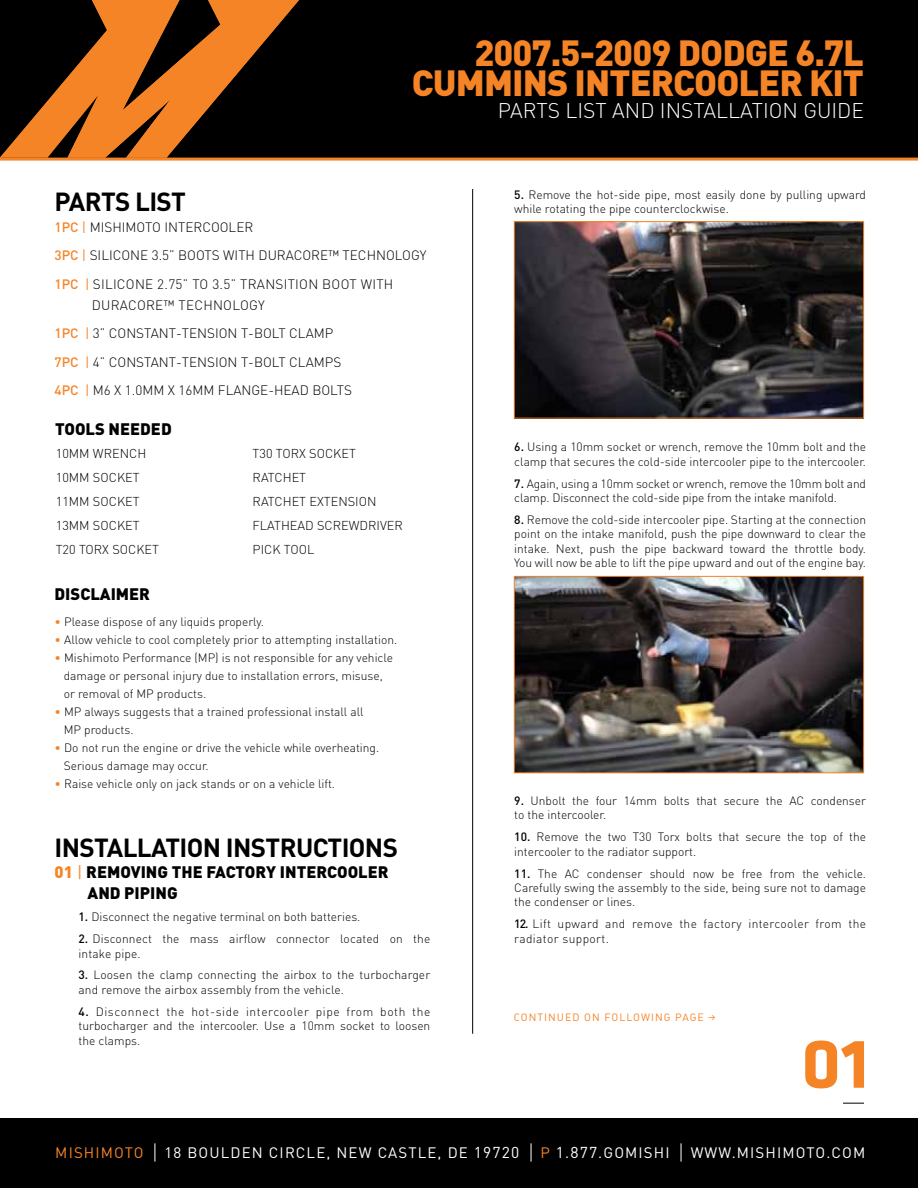
<style>
.page{position:relative;width:918px;height:1188px;background:#fff}
.page>*{position:absolute;margin:0;border:0;box-sizing:border-box;transform-origin:0 0}
.t1{font:700 72px "Klavika";color:#f58426}
.t2{font:900 36px/30px "DIN";letter-spacing:-.025em;color:#f58426}
.t3{font:700 25.95px "DIN";letter-spacing:-.025em;color:#000}
.t4{font:300 21px "DIN";color:#fff}
.t5{font:900 16.5px "DIN";color:#000}
.t6{font:15px "DIN";letter-spacing:.075em;color:#fff}
.t7{font:15px "DIN";letter-spacing:.075em;color:#f58426}
.t8{font:300 13.5px/28.7px "DIN";color:#000}
.t9{font:300 12.75px/24px "DIN";color:#000}
.t10{font:300 12px/14.4px "DIN";color:#000}
.t11{font:300 12px/14.4px "DIN";letter-spacing:.03em;color:#000}
.t12{font:10.5px "DIN Regular Alternate";letter-spacing:.1em;color:#f58426}
.s1{font-weight:500;color:#f58426}
.s2{font-weight:400;color:#f58426}
.s3{color:#f58426}
.s4{font-weight:500}
.s5{font-family:"Klavika Regular Arrows"}
.s6{font-size:15.6px}
</style>
<div class="page">
<div style="left:0;top:0;width:918px;height:161px;background:#000"></div>
<svg style="left:843px;top:1103px;width:21px;height:1px"></svg>
<hr style="left:472px;top:189px;width:1px;height:845px;background:#000">
<svg style="left:0;top:0;width:299px;height:158px;background:#753f12"></svg>
<img style="left:516px;top:223px;width:346px;height:193px">
<div style="left:514px;top:221px;width:350px;height:197px;border:1px solid #f58426"></div>
<img style="left:516px;top:578px;width:346px;height:193px">
<div style="left:514px;top:576px;width:350px;height:197px;border:1px solid #f58426"></div>
<div style="left:0;top:1119px;width:918px;height:69px;background:#000"></div>
<svg style="left:155px;top:1143px;width:1px;height:19px"></svg>
<svg style="left:531px;top:1143px;width:1px;height:19px"></svg>
<svg style="left:681px;top:1143px;width:1px;height:19px"></svg>
<h2 class="t2" style="left:412px;top:36px;width:450px;text-indent:62px">2007.5-2009 DODGE 6.7L<br>CUMMI</h2>
<h2 class="t2" style="left:523px;top:66px;width:238px">NS INTERCOOLER</h2>
<h2 class="t2" style="left:809px;top:66px;width:56px">KIT</h2>
<h3 class="t4" style="left:498px;top:98px;width:368px">PARTS LIST AND INSTALLATION GUIDE</h3>
<h3 class="t3" style="left:55px;top:184px;width:133px">PARTS LIST</h3>
<p class="t8" style="left:55px;top:212px;width:373px"><span class="s1">1PC</span> <span class="s2">|</span> MISHIMOTO INTERCOOLER<br><span class="s1">3PC</span> <span class="s2">|</span> SILICONE 3.5” BOOTS WITH DURACORE™ TECHNOLOGY<br><span class="s1">1PC</span> <span class="s2">|</span> SILICONE 2.75” TO 3.5” TRANSITION BOOT WITH</p>
<p class="t8" style="left:55px;top:290px;width:299px;text-indent:37px">DURACORE™ TECHNOLOGY<br><span class="s1">1PC</span> <span class="s2">|</span> 3” CONSTANT-TENSION T-BOLT CLAMP <span class="s1">7PC</span> <span class="s2">|</span> 4” CONSTANT-TENSION T-BOLT CLAMPS <span class="s1">4PC</span> <span class="s2">|</span> M6 X 1.0MM X 16MM FLANGE-HEAD BOLTS</p>
<h3 class="t5" style="left:55px;top:418px;width:116px">TOOLS NEEDED</h3>
<p class="t9" style="left:56px;top:441px;width:105px">10MM WRENCH<br>10MM SOCKET<br>11MM SOCKET<br>13MM SOCKET<br>T20 TORX SOCKET</p>
<p class="t9" style="left:253px;top:441px;width:152px">T30 TORX SOCKET<br>RATCHET<br>RATCHET EXTENSION<br>FLATHEAD SCREWDRIVER<br>PICK TOOL</p>
<h3 class="t5" style="left:55px;top:583px;width:97px">DISCLAIMER</h3>
<p class="t10" style="left:55px;top:614px;width:211px"><span class="s3">•</span> Please dispose of any liquids properly.</p>
<p class="t10" style="left:55px;top:632px;width:344px"><span class="s3">•</span> Allow vehicle to cool completely prior to attempting installation.</p>
<p class="t10" style="left:64px;top:648px;width:331px;line-height:18px;text-indent:-9px"><span class="s3">•</span> Mishimoto Performance (MP) is not responsible for any vehicle damage or personal injury due to installation errors, misuse, or removal of MP products.</p>
<p class="t10" style="left:64px;top:702px;width:301px;line-height:18px;text-indent:-9px"><span class="s3">•</span> MP always suggests that a trained professional install all<br>MP products.</p>
<p class="t10" style="left:64px;top:738px;width:317px;line-height:18px;text-indent:-9px"><span class="s3">•</span> Do not run the engine or drive the vehicle while overheating.<br>Serious damage may occur.</p>
<p class="t10" style="left:55px;top:776px;width:282px"><span class="s3">•</span> Raise vehicle only on jack stands or on a vehicle lift.</p>
<h3 class="t3" style="left:55px;top:831px;width:345px">INSTALLATION INSTRUCTIONS</h3>
<h3 class="t5" style="left:55px;top:861px;width:44px"><span class="s3">01</span> <span class="s2">|</span> REM</h3>
<h3 class="t5" style="left:120px;top:861px;width:197px">OVING THE FACTORY INTERC</h3>
<h3 class="t5" style="left:337px;top:861px;width:32px">OOLER</h3>
<h3 class="t5" style="left:88px;top:882px;width:80px">AND PIPING</h3>
<p class="t10" style="left:79px;top:910px;width:283px"><span class="s4">1.</span> Disconnect the negative terminal on both batteries.</p>
<p class="t10" style="left:79px;top:932px;width:353px"><span class="s4">2.</span> Disconnect the mass airflow connector located on the intake pipe.</p>
<p class="t10" style="left:79px;top:968px;width:353px"><span class="s4">3.</span> Loosen the clamp connecting the airbox to the turbocharger and remove the airbox assembly from the vehicle.</p>
<p class="t10" style="left:79px;top:1004px;width:353px;text-align:justify"><span class="s4">4.</span> Disconnect the hot-side intercooler pipe from both the turbocharger and the intercooler. Use a 10mm socket to loosen the clamps.</p>
<p class="t10" style="left:514px;top:187px;width:353px"><span class="s4">5.</span> Remove the hot-side pipe, most easily done by pulling upward while rotating the pipe counterclockwise.</p>
<p class="t10" style="left:514px;top:440px;width:353px"><span class="s4">6.</span> Using a 10mm socket or wrench, remove the 10mm bolt and the clamp that secures the cold-side intercooler pipe to the intercooler.</p>
<p class="t10" style="left:514px;top:476px;width:353px"><span class="s4">7.</span> Again, using a 10mm socket or wrench, remove the 10mm bolt and clamp. Disconnect the cold-side pipe from the intake manifold.</p>
<p class="t10" style="left:514px;top:512px;width:353px;text-align:justify"><span class="s4">8.</span> Remove the cold-side intercooler pipe. Starting at the connection point on the intake manifold, push the pipe downward to clear the intake. Next, push the pipe backward toward the throttle body.<br>You will now be able to lift the pipe upward and out of the engine bay.</p>
<p class="t10" style="left:514px;top:793px;width:353px"><span class="s4">9.</span> Unbolt the four 14mm bolts that secure the AC condenser to the intercooler.</p>
<p class="t10" style="left:514px;top:830px;width:353px"><span class="s4">10.</span> Remove the two T30 Torx bolts that secure the top of the intercooler to the radiator support.</p>
<p class="t10" style="left:514px;top:866px;width:353px;text-align:justify"><span class="s4">11.</span> The AC condenser should now be free from the vehicle.<br>Carefully swing the assembly to the side, being sure not to damage the condenser or lines.</p>
<p class="t11" style="left:514px;top:917px;width:353px"><span class="s4">12.</span> Lift upward and remove the factory intercooler from the radiator support.</p>
<p class="t12" style="left:514px;top:1011px;width:203px">CONTINUED ON FOLLOWING PAGE <span class="s5">b</span></p>
<h1 class="t1" style="left:801px;top:1025px;width:69px">01</h1>
<p class="t7" style="left:55px;top:1144px;width:90px">MISHIMOTO</p>
<p class="t6" style="left:165px;top:1144px;width:356px">18 BOULDEN CI RCLE, N EW CASTLE, DE <span class="s6">19720</span></p>
<p class="t6" style="left:540px;top:1144px;width:131px"><span class="s3">P</span> <span class="s6">1</span>.<span class="s6">877</span>.GOMISHI</p>
<p class="t6" style="left:691px;top:1144px;width:15px">WWW</p>
<p class="t6" style="left:732px;top:1144px;width:135px">.MISHIMOTO.COM</p>
</div>
